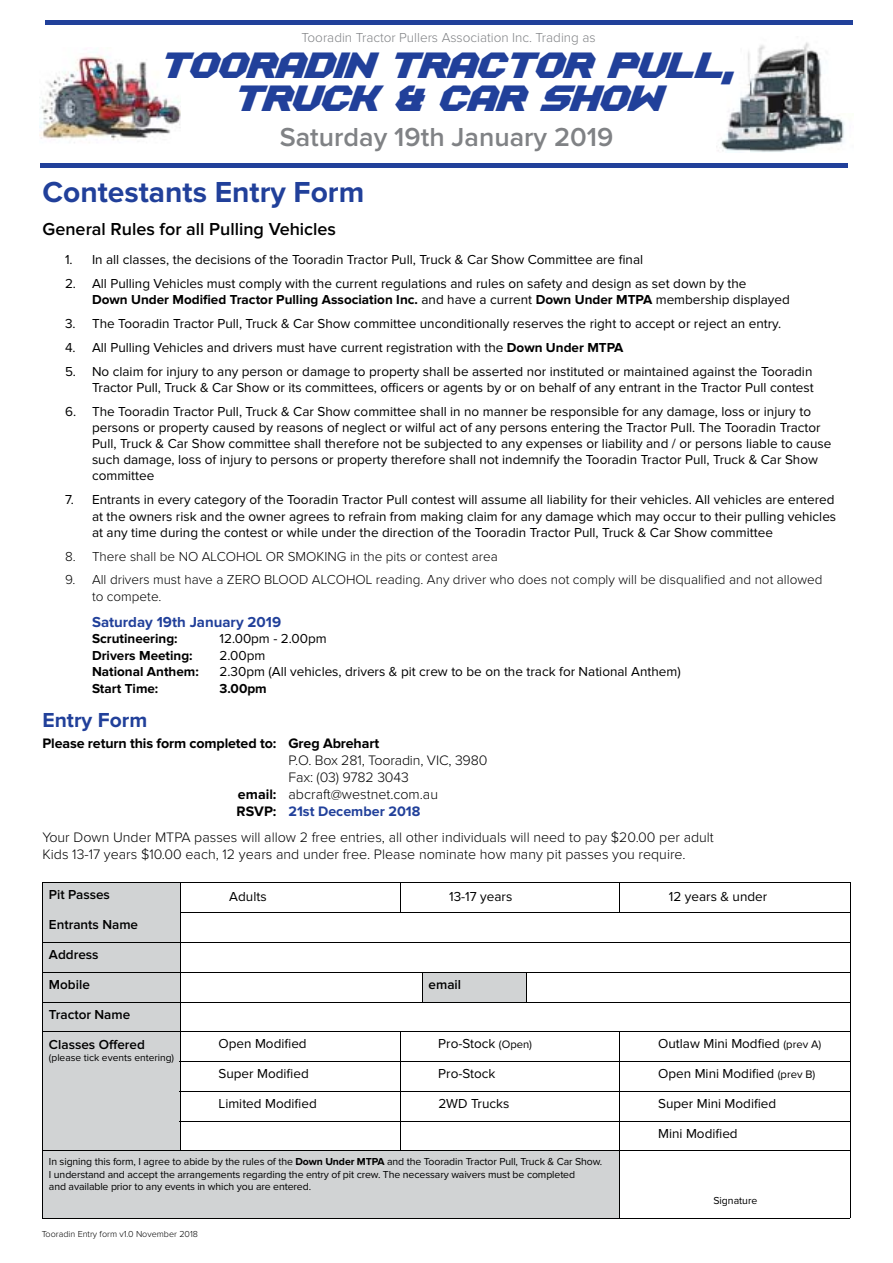
<style>
.page{position:relative;width:893px;height:1263px;background:#fff}
.page>*{position:absolute;margin:0;border:0;box-sizing:border-box;transform-origin:0 0}
.t1{font:700 30px "Proxima Nova";color:#21409a}
.t2{font:600 27px "Proxima Nova";color:#808285}
.t3{font:25.5px/33.6px "Equalize";color:#21409a;text-align:center}
.t4{font:700 21px "Proxima Nova";color:#21409a}
.t5{font:600 18px "Proxima Nova";color:#000}
.t6{font:700 15px "Proxima Nova";color:#21409a}
.t7{font:300 14.25px/17.1px "Proxima Nova";color:#000}
.t8{font:700 14.25px "Proxima Nova";letter-spacing:-.01em;color:#000}
.t9{font:700 14.25px "Proxima Nova";color:#21409a}
.t10{font:13.5px/16.2px "Proxima Nova";color:#000}
.t11{font:300 13.5px/16.2px "Proxima Nova";color:#000}
.t12{font:600 13.5px "Proxima Nova";color:#000}
.t13{font:700 13.5px "Proxima Nova";color:#000}
.t14{font:300 13.5px "Proxima Nova";color:#808285}
.t15{font:10.5px/12.6px "Proxima Nova";letter-spacing:-.01em;color:#000}
.t16{font:10.2px "Proxima Nova";color:#000}
.t17{font:300 9px "Proxima Nova";color:#000}
.s1{font-weight:700}
.s2{color:#000}
.s3{font-size:11.25px}
</style>
<div class="page">
<img style="left:39px;top:56px;width:142px;height:87px">
<div style="left:45px;top:20px;width:808px;height:5px;background:#21409a"></div>
<svg style="left:44px;top:913px;width:483px;height:118px"></svg>
<hr style="left:43px;top:912px;width:137px;height:1px;background:#000">
<hr style="left:180px;top:912px;width:243px;height:1px;background:#000">
<hr style="left:423px;top:912px;width:427px;height:1px;background:#000">
<hr style="left:43px;top:942px;width:137px;height:1px;background:#000">
<hr style="left:180px;top:942px;width:243px;height:1px;background:#000">
<hr style="left:423px;top:942px;width:427px;height:1px;background:#000">
<hr style="left:43px;top:972px;width:137px;height:1px;background:#000">
<hr style="left:180px;top:972px;width:243px;height:1px;background:#000">
<hr style="left:423px;top:972px;width:104px;height:1px;background:#000">
<svg style="left:422px;top:973px;width:1px;height:28px"></svg>
<hr style="left:527px;top:972px;width:323px;height:1px;background:#000">
<svg style="left:526px;top:973px;width:1px;height:28px"></svg>
<hr style="left:43px;top:1001px;width:137px;height:1px;background:#000">
<hr style="left:180px;top:1001px;width:243px;height:1px;background:#000">
<hr style="left:423px;top:1001px;width:427px;height:1px;background:#000">
<svg style="left:44px;top:1032px;width:575px;height:186px;fill:#d1d3d4"></svg>
<hr style="left:43px;top:1031px;width:137px;height:1px;background:#000">
<hr style="left:180px;top:1031px;width:220px;height:1px;background:#000">
<hr style="left:400px;top:1031px;width:220px;height:1px;background:#000">
<hr style="left:620px;top:1031px;width:230px;height:1px;background:#000">
<hr style="left:43px;top:1061px;width:1px;height:30px;background:#000">
<hr style="left:180px;top:1061px;width:220px;height:1px;background:#000">
<hr style="left:400px;top:1061px;width:220px;height:1px;background:#000">
<hr style="left:620px;top:1061px;width:230px;height:1px;background:#000">
<hr style="left:43px;top:1091px;width:1px;height:30px;background:#000">
<hr style="left:180px;top:1091px;width:220px;height:1px;background:#000">
<hr style="left:400px;top:1091px;width:220px;height:1px;background:#000">
<hr style="left:620px;top:1091px;width:230px;height:1px;background:#000">
<svg style="left:43px;top:1121px;width:1px;height:29px"></svg>
<hr style="left:180px;top:1121px;width:220px;height:1px;background:#000">
<hr style="left:400px;top:1121px;width:220px;height:1px;background:#000">
<svg style="left:400px;top:1032px;width:1px;height:118px"></svg>
<hr style="left:620px;top:1121px;width:230px;height:1px;background:#000">
<svg style="left:619px;top:1032px;width:1px;height:118px"></svg>
<hr style="left:43px;top:1150px;width:137px;height:1px;background:#000">
<hr style="left:43px;top:1151px;width:1px;height:67px;background:#000">
<hr style="left:180px;top:1150px;width:670px;height:1px;background:#000">
<hr style="left:619px;top:1151px;width:1px;height:67px;background:#000">
<hr style="left:849px;top:1151px;width:1px;height:67px;background:#000">
<hr style="left:43px;top:1218px;width:807px;height:1px;background:#000">
<hr style="left:40px;top:163px;width:808px;height:4px;background:#21409a">
<div style="left:43px;top:883px;width:137px;height:29px;background:#d1d3d4"></div>
<hr style="left:43px;top:882px;width:137px;height:1px;background:#000">
<svg style="left:43px;top:912px;width:1px;height:149px"></svg>
<hr style="left:180px;top:882px;width:220px;height:1px;background:#000">
<svg style="left:180px;top:883px;width:1px;height:267px"></svg>
<hr style="left:400px;top:882px;width:220px;height:1px;background:#000">
<svg style="left:400px;top:883px;width:1px;height:29px"></svg>
<hr style="left:620px;top:882px;width:230px;height:1px;background:#000">
<svg style="left:619px;top:883px;width:1px;height:29px"></svg>
<img style="left:716px;top:42px;width:129px;height:110px">
<p class="t14" style="left:302px;top:33px;width:295px">Tooradin Tractor Pullers Association Inc. Trading as</p>
<h3 class="t3" style="left:159px;top:52px;width:577px">TOORADIN TRACTOR PULL,<br>TRUCK &amp; CAR SHOW</h3>
<h2 class="t2" style="left:280px;top:128px;width:335px">Saturday 19th January 2019</h2>
<h1 class="t1" style="left:43px;top:182px;width:323px">Contestants Entry Form</h1>
<h3 class="t5" style="left:43px;top:223px;width:295px">General Rules for all Pulling Vehicles</h3>
<p class="t10" style="left:65px;top:253px;width:580px">1. In all classes, the decisions of the Tooradin Tractor Pull, Truck &amp; Car Show Committee are final</p>
<p class="t10" style="left:92px;top:276px;width:699px;text-indent:-27px">2. All Pulling Vehicles must comply with the current regulations and rules on safety and design as set down by the<br><span class="s1">Down Under Modified Tractor Pulling Association Inc.</span> and have a current <span class="s1">Down Under MTPA</span> membership displayed</p>
<p class="t10" style="left:65px;top:317px;width:718px">3. The Tooradin Tractor Pull, Truck &amp; Car Show committee unconditionally reserves the right to accept or reject an entry.</p>
<p class="t10" style="left:65px;top:340px;width:560px">4. All Pulling Vehicles and drivers must have current registration with the <span class="s1">Down Under MTPA</span></p>
<p class="t10" style="left:65px;top:364px;width:750px;text-align:right">5. No claim for injury to any person or damage to property shall be asserted nor instituted or maintained against the Tooradin<br>Tractor Pull, Truck &amp; Car Show or its committees, officers or agents by or on behalf of any entrant in the Tractor Pull contest</p>
<p class="t10" style="left:92px;top:404px;width:741px;text-indent:-27px">6. The Tooradin Tractor Pull, Truck &amp; Car Show committee shall in no manner be responsible for any damage, loss or injury to persons or property caused by reasons of neglect or wilful act of any persons entering the Tractor Pull. The Tooradin Tractor Pull, Truck &amp; Car Show committee shall therefore not be subjected to any expenses or liability and / or persons liable to cause such damage, loss of injury to persons or property therefore shall not indemnify the Tooradin Tractor Pull, Truck &amp; Car Show committee</p>
<p class="t10" style="left:92px;top:493px;width:746px;text-align:justify;text-indent:-27px">7. Entrants in every category of the Tooradin Tractor Pull contest will assume all liability for their vehicles. All vehicles are entered at the owners risk and the owner agrees to refrain from making claim for any damage which may occur to their pulling vehicles at any time during the contest or while under the direction of the Tooradin Tractor Pull, Truck &amp; Car Show committee</p>
<p class="t11" style="left:65px;top:549px;width:434px">8. There shall be NO ALCOHOL OR SMOKING in the pits or contest area</p>
<p class="t11" style="left:92px;top:573px;width:732px;text-indent:-27px">9. All drivers must have a ZERO BLOOD ALCOHOL reading. Any driver who does not comply will be disqualified and not allowed to compete.</p>
<p class="t6" style="left:92px;top:617px;width:191px">Saturday 19th January 2019</p>
<p class="t13" style="left:92px;top:634px;width:87px">Scrutineering:</p>
<p class="t10" style="left:220px;top:632px;width:109px">12.00pm - 2.00pm</p>
<p class="t13" style="left:92px;top:650px;width:102px">Drivers Meeting:</p>
<p class="t10" style="left:220px;top:648px;width:47px">2.00pm</p>
<p class="t13" style="left:92px;top:667px;width:108px">National Anthem:</p>
<p class="t10" style="left:220px;top:664px;width:463px">2.30pm (All vehicles, drivers &amp; pit crew to be on the track for National Anthem)</p>
<p class="t13" style="left:92px;top:684px;width:68px">Start Time:</p>
<p class="t13" style="left:220px;top:684px;width:49px">3.00pm</p>
<h3 class="t4" style="left:43px;top:712px;width:106px">Entry Form</h3>
<p class="t8" style="left:43px;top:738px;width:338px">Please return this form completed to: Greg Abrehart</p>
<p class="t7" style="left:289px;top:753px;width:200px">P.O. Box 281, Tooradin, VIC, 3980</p>
<p class="t7" style="left:289px;top:770px;width:122px">Fax: (03) 9782 3043</p>
<p class="t7" style="left:238px;top:787px;width:202px"><span class="s1">email:</span> abcraft@westnet.com.au</p>
<p class="t9" style="left:237px;top:807px;width:185px"><span class="s2">RSVP:</span> 21st December 2018</p>
<p class="t7" style="left:43px;top:830px;width:673px">Your Down Under MTPA passes will allow 2 free entries, all other individuals will need to pay $20.00 per adult<br>Kids 13-17 years $10.00 each, 12 years and under free. Please nominate how many pit passes you require.</p>
<p class="t12" style="left:49px;top:890px;width:63px">Pit Passes</p>
<p class="t10" style="left:229px;top:890px;width:39px">Adults</p>
<p class="t10" style="left:449px;top:890px;width:65px">13-17 years</p>
<p class="t10" style="left:669px;top:890px;width:100px">12 years &amp; under</p>
<p class="t12" style="left:49px;top:920px;width:91px">Entrants Name</p>
<p class="t12" style="left:49px;top:950px;width:51px">Address</p>
<p class="t12" style="left:49px;top:980px;width:42px">Mobile</p>
<p class="t12" style="left:429px;top:980px;width:34px">email</p>
<p class="t12" style="left:49px;top:1009px;width:83px">Tractor Name</p>
<p class="t12" style="left:49px;top:1040px;width:98px">Classes Offered</p>
<p class="t16" style="left:49px;top:1054px;width:127px">(please tick events entering)</p>
<p class="t10" style="left:218px;top:1037px;width:90px">Open Modified</p>
<p class="t10" style="left:438px;top:1037px;width:95px">Pro-Stock <span class="s3">(Open)</span></p>
<p class="t10" style="left:658px;top:1037px;width:165px">Outlaw Mini Modfied <span class="s3">(prev A)</span></p>
<p class="t10" style="left:218px;top:1067px;width:92px">Super Modified</p>
<p class="t10" style="left:438px;top:1067px;width:59px">Pro-Stock</p>
<p class="t10" style="left:658px;top:1067px;width:159px">Open Mini Modified <span class="s3">(prev B)</span></p>
<p class="t10" style="left:218px;top:1097px;width:100px">Limited Modified</p>
<p class="t10" style="left:438px;top:1097px;width:73px">2WD Trucks</p>
<p class="t10" style="left:658px;top:1097px;width:120px">Super Mini Modified</p>
<p class="t10" style="left:658px;top:1126px;width:81px">Mini Modified</p>
<p class="t15" style="left:49px;top:1156px;width:555px">In signing this form, I agree to abide by the rules of the <span class="s1">Down Under MTPA</span> and the Tooradin Tractor Pull, Truck &amp; Car Show.<br>I understand and accept the arrangements regarding the entry of pit crew. The necessary waivers must be completed<br>and available prior to any events in which you are entered.</p>
<p class="t17" style="left:42px;top:1231px;width:158px">Tooradin Entry form v1.0 November 2018</p>
<p class="t15" style="left:713px;top:1195px;width:46px">Signature</p>
</div>
